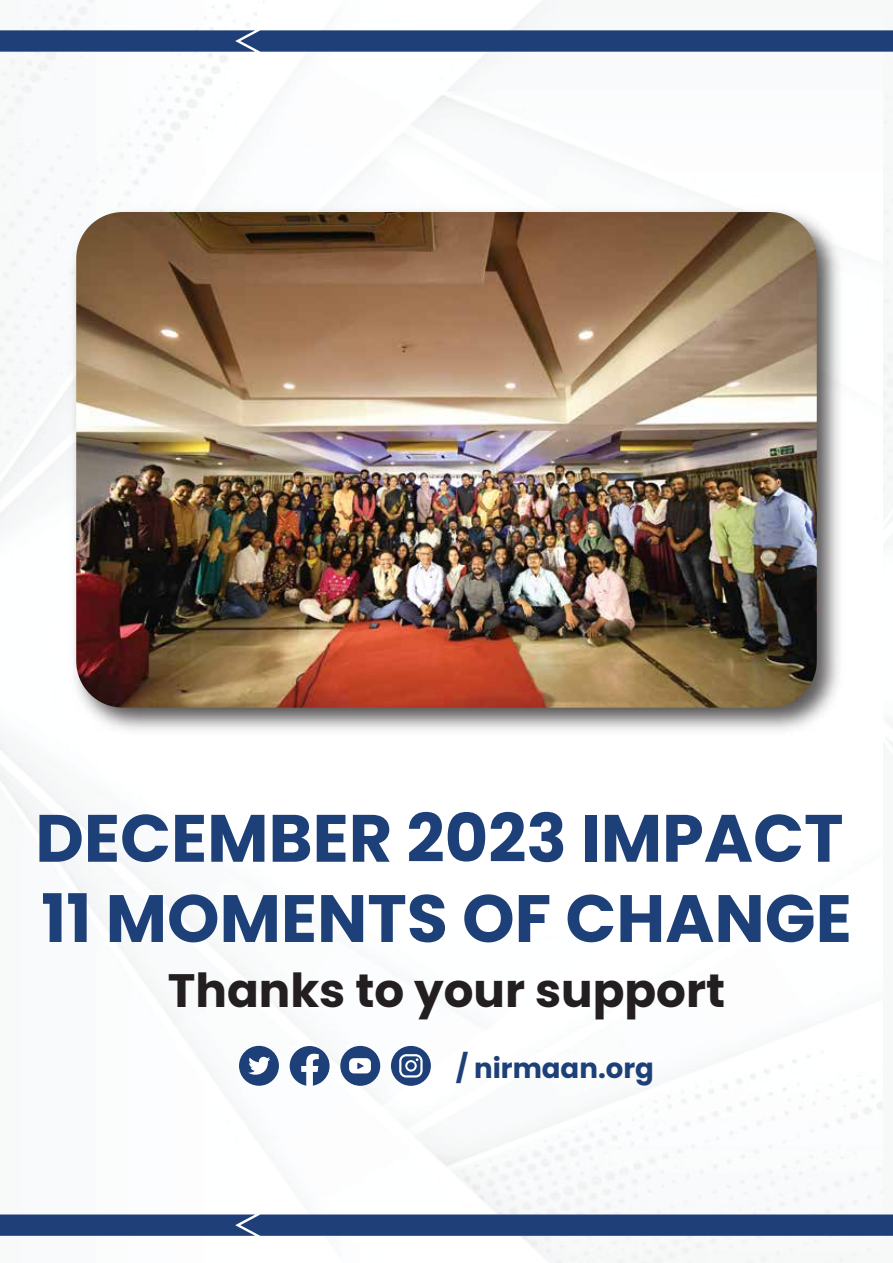
<style>
.page{position:relative;width:893px;height:1263px;background:#fff}
.page>*{position:absolute;margin:0;border:0;box-sizing:border-box;transform-origin:0 0}
.t1{font:700 66.9px/80.2px "Poppins";color:#1d4078}
.t2{font:700 46.8px "Poppins";color:#231f20}
.t3{font:700 27.6px "Poppins";color:#1d4078}
</style>
<div class="page">
<img style="left:0;top:0;width:884px;height:1263px">
<svg style="left:0;top:30px;width:893px;height:22px;background:#26457c"></svg>
<svg style="left:0;top:1214px;width:893px;height:22px;background:#26457c"></svg>
<div style="left:239px;top:1046px;width:40px;height:40px;background:#1d4078;border-radius:50%"></div>
<svg style="left:248px;top:1057px;width:22px;height:18px"></svg>
<div style="left:340px;top:1046px;width:40px;height:40px;background:#1d4078;border-radius:50%"></div>
<svg style="left:349px;top:1058px;width:22px;height:15px"></svg>
<div style="left:391px;top:1046px;width:40px;height:40px;background:#1d4078;border-radius:50%"></div>
<svg style="left:399px;top:1054px;width:24px;height:23px"></svg>
<svg style="left:290px;top:1046px;width:40px;height:40px"></svg>
<img style="left:64px;top:200px;width:786px;height:541px">
<img style="left:76px;top:212px;width:741px;height:496px">
<p class="t1" style="left:35px;top:798px;width:818px">DECEMBER 2023 IMPACT<br>11 MOMENTS OF CHANGE</p>
<p class="t2" style="left:168px;top:964px;width:559px">Thanks to your support</p>
<p class="t3" style="left:456px;top:1052px;width:200px">/ nirmaan.org</p>
</div>
